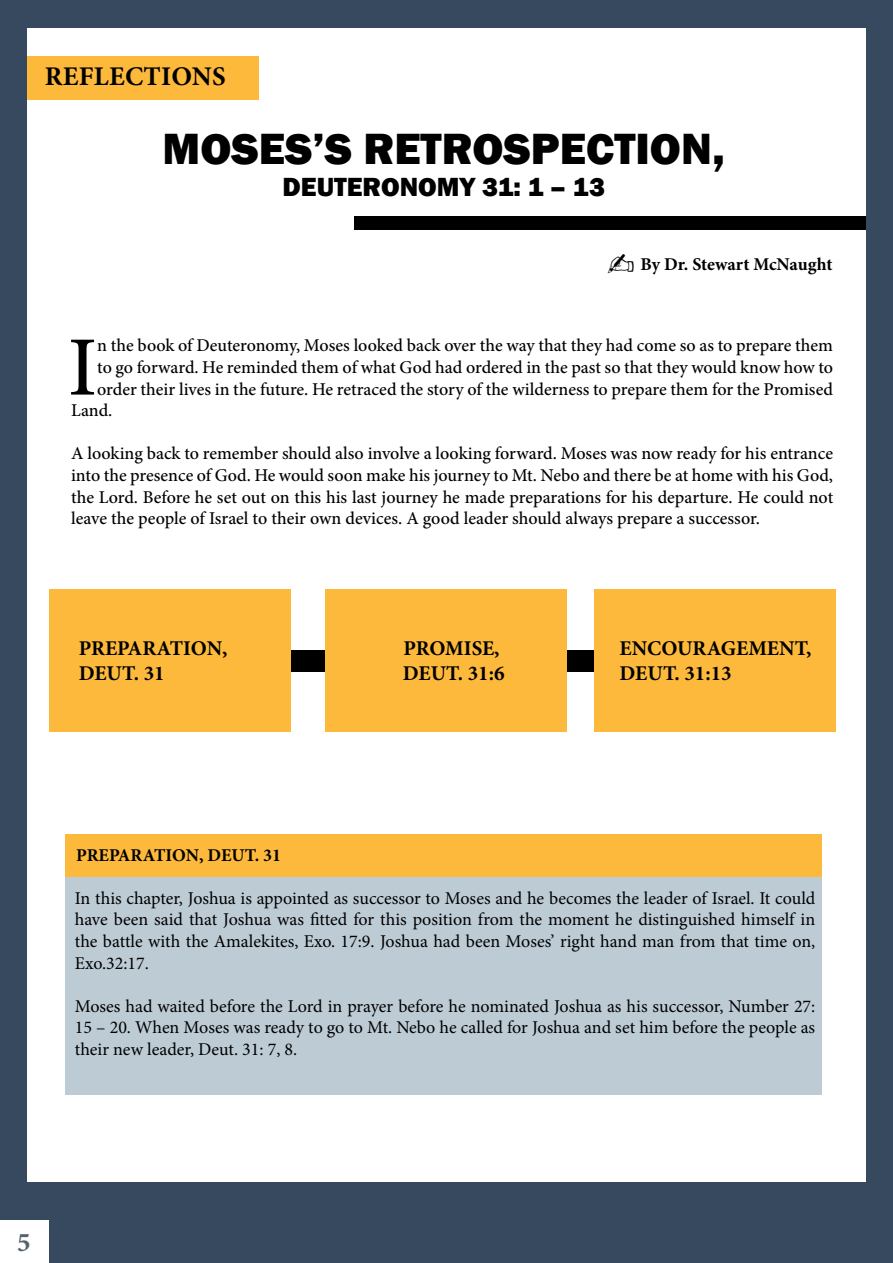
<style>
.page{position:relative;width:893px;height:1263px;background:#fff}
.page>*{position:absolute;margin:0;border:0;box-sizing:border-box;transform-origin:0 0}
.t1{font:500 84.45px "Minion Pro";color:#000}
.t2{font:800 45px "Franklin Gothic";color:#000}
.t3{font:800 27px "Franklin Gothic";color:#000}
.t4{font:700 27px "Minion Pro";letter-spacing:.01em;color:#000}
.t5{font:700 27px "Minion Pro";color:#53646e}
.t6{font:700 21px "Minion Pro";color:#000}
.t7{font:500 18px/21.6px "Minion Pro";color:#000;text-align:justify}
.t8{font:18px/21.6px "Minion Pro";color:#000;text-align:justify}
.t9{font:700 18px "Minion Pro";color:#000}
.s1{font-family:"MS Gothic";font-weight:400;font-size:33px}
</style>
<div class="page">
<div style="left:0;top:0;width:893px;height:1262px;background:#36495e"></div>
<div style="left:0;top:1221px;width:49px;height:42px;background:#fff"></div>
<div style="left:27px;top:28px;width:839px;height:1154px;background:#fff"></div>
<div style="left:27px;top:56px;width:232px;height:43px;background:#fdb93b"></div>
<div style="left:66px;top:834px;width:756px;height:43px;background:#fdb93b"></div>
<div style="left:66px;top:877px;width:756px;height:218px;background:#bdcbd5"></div>
<div style="left:259px;top:650px;width:362px;height:22px;background:#000"></div>
<div style="left:594px;top:589px;width:242px;height:143px;background:#fdb93b"></div>
<div style="left:325px;top:589px;width:242px;height:143px;background:#fdb93b"></div>
<div style="left:49px;top:589px;width:242px;height:143px;background:#fdb93b"></div>
<div style="left:354px;top:216px;width:512px;height:14px;background:#000"></div>
<h3 class="t4" style="left:45px;top:57px;width:183px">REFLECTIONS</h3>
<h2 class="t2" style="left:163px;top:120px;width:564px">MOSES’S RETROSPECTION,</h2>
<h3 class="t3" style="left:283px;top:170px;width:324px">DEUTERONOMY 31: 1 – 13</h3>
<p class="t9" style="left:605px;top:251px;width:229px"><span class="s1">✍</span> By Dr. Stewart McNaught</p>
<h1 class="t1" style="left:68px;top:311px;width:31px">I</h1>
<p class="t7" style="left:97px;top:335px;width:737px">n the book of Deuteronomy, Moses looked back over the way that they had come so as to prepare them</p>
<p class="t7" style="left:97px;top:356px;width:737px">to go forward. He reminded them of what God had ordered in the past so that they would know how to</p>
<p class="t7" style="left:97px;top:378px;width:737px">order their lives in the future. He retraced the story of the wilderness to prepare them for the Promised</p>
<p class="t7" style="left:71px;top:400px;width:43px">Land.</p>
<p class="t7" style="left:71px;top:443px;width:764px">A looking back to remember should also involve a looking forward. Moses was now ready for his entrance into the presence of God. He would soon make his journey to Mt. Nebo and there be at home with his God, the Lord. Before he set out on this his last journey he made preparations for his departure. He could not leave the people of Israel to their own devices. A good leader should always prepare a successor.</p>
<p class="t6" style="left:79px;top:634px;width:150px">PREPARATION,</p>
<p class="t6" style="left:403px;top:634px;width:98px">PROMISE,</p>
<p class="t6" style="left:619px;top:634px;width:194px">ENCOURAGEMENT,</p>
<p class="t6" style="left:79px;top:659px;width:87px">DEUT. 31</p>
<p class="t6" style="left:403px;top:659px;width:103px">DEUT. 31:6</p>
<p class="t6" style="left:619px;top:659px;width:114px">DEUT. 31:13</p>
<p class="t9" style="left:76px;top:842px;width:207px">PREPARATION, DEUT. 31</p>
<p class="t8" style="left:75px;top:887px;width:742px">In this chapter, Joshua is appointed as successor to Moses and he becomes the leader of Israel. It could have been said that Joshua was fitted for this position from the moment he distinguished himself in the battle with the Amalekites, Exo. 17:9. Joshua had been Moses’ right hand man from that time on, Exo.32:17.</p>
<p class="t8" style="left:75px;top:995px;width:742px">Moses had waited before the Lord in prayer before he nominated Joshua as his successor, Number 27:<br>15 – 20. When Moses was ready to go to Mt. Nebo he called for Joshua and set him before the people as their new leader, Deut. 31: 7, 8.</p>
<h3 class="t5" style="left:17px;top:1223px;width:15px">5</h3>
</div>
